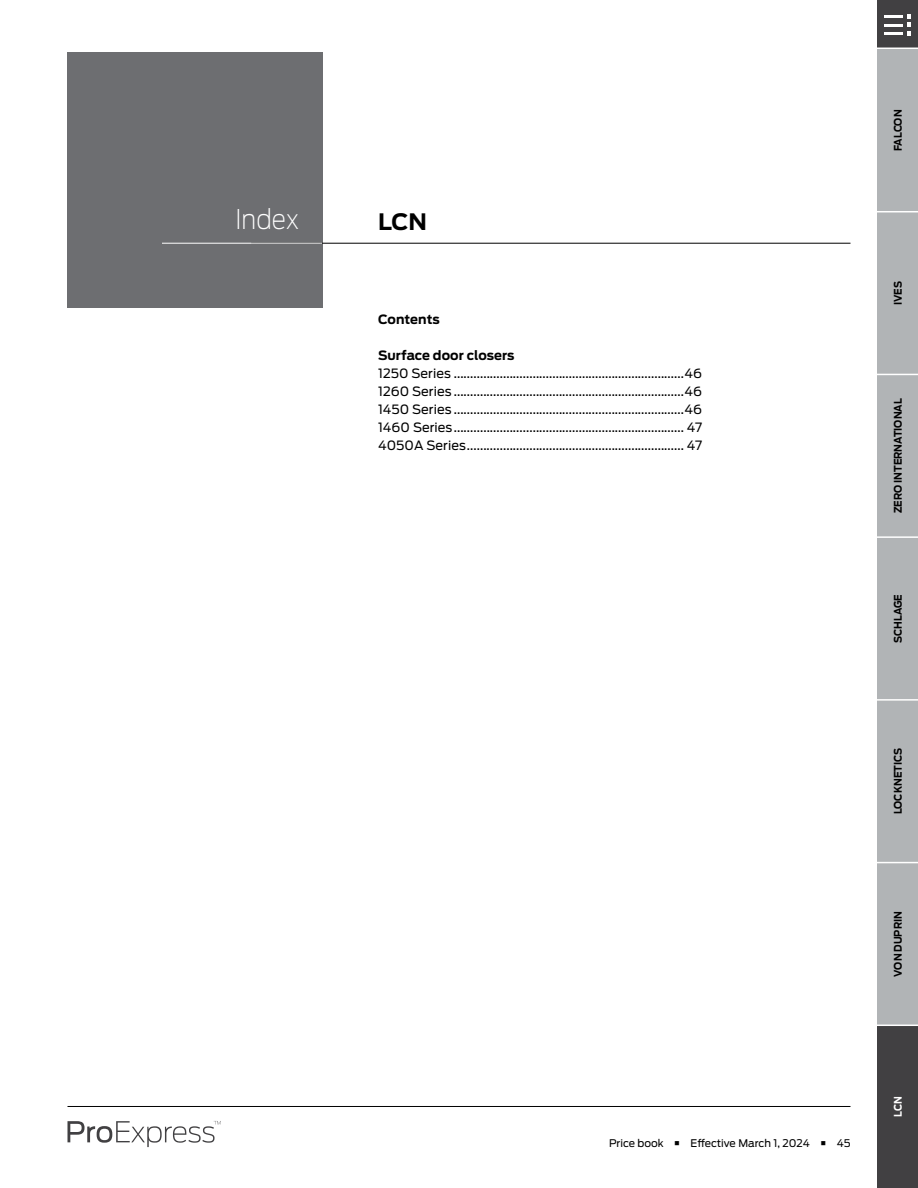
<style>
.page{position:relative;width:918px;height:1188px;background:#fff}
.page>*{position:absolute;margin:0;border:0;box-sizing:border-box;transform-origin:0 0}
.t1{font:200 27px "Antenna";color:#fff;scale:.9 1}
.t2{font:700 22.5px "Antenna";color:#000}
.t3{font:12.75px/18px "Antenna";letter-spacing:.005em;color:#000;text-align:justify}
.t4{font:700 12.75px "Antenna";letter-spacing:.005em;color:#000}
.t5{font:700 10.5px "Antenna";color:#000;scale:.9 1}
.t6{font:10.5px "Antenna";color:#000}
.t7{font:700 10.5px "Antenna";color:#fff;scale:.9 1}
</style>
<div class="page">
<hr style="left:68px;top:1106px;width:782px;height:1px;background:#000">
<svg style="left:68px;top:1121px;width:153px;height:26px"></svg>
<div style="left:68px;top:53px;width:255px;height:255px;background:#6d6e71"></div>
<hr style="left:251px;top:243px;width:599px;height:1px;background:#000">
<hr style="left:162px;top:243px;width:160px;height:1px;background:#fff">
<div style="left:878px;top:0;width:40px;height:48px;background:#414042"></div>
<svg style="left:885px;top:14px;width:26px;height:21px"></svg>
<div style="left:878px;top:49px;width:40px;height:163px;background:#b1b4b6"></div>
<div style="left:878px;top:212px;width:40px;height:162px;background:#b1b4b6"></div>
<div style="left:878px;top:374px;width:40px;height:163px;background:#b1b4b6"></div>
<div style="left:878px;top:537px;width:40px;height:163px;background:#b1b4b6"></div>
<div style="left:878px;top:700px;width:40px;height:163px;background:#b1b4b6"></div>
<div style="left:878px;top:863px;width:40px;height:162px;background:#b1b4b6"></div>
<div style="left:878px;top:1025px;width:40px;height:163px;background:#414042"></div>
<hr style="left:876px;top:211px;width:42px;height:1px;background:#fff">
<hr style="left:876px;top:374px;width:42px;height:1px;background:#fff">
<hr style="left:876px;top:536px;width:42px;height:2px;background:#fff">
<hr style="left:876px;top:699px;width:42px;height:2px;background:#fff">
<hr style="left:876px;top:862px;width:42px;height:1px;background:#fff">
<hr style="left:876px;top:1025px;width:42px;height:1px;background:#fff">
<h1 class="t1" style="left:236px;top:202px;width:72px">Index</h1>
<h2 class="t2" style="left:378px;top:206px;width:50px">LCN</h2>
<p class="t4" style="left:378px;top:311px;width:63px">Contents</p>
<p class="t4" style="left:378px;top:347px;width:138px">Surface door closers</p>
<p class="t3" style="left:378px;top:364px;width:326px">1250 Series ......................................................................46<br>1260 Series ......................................................................46<br>1450 Series ......................................................................46<br>1460 Series...................................................................... 47<br>4050A Series.................................................................. 47</p>
<p class="t5" style="left:891px;top:151px;width:47px;rotate:-90deg">FALCON</p>
<p class="t5" style="left:891px;top:305px;width:28px;rotate:-90deg">IVES</p>
<p class="t5" style="left:891px;top:513px;width:129px;rotate:-90deg">ZERO INTERNATIONAL</p>
<p class="t5" style="left:891px;top:643px;width:56px;rotate:-90deg">SCHLAGE</p>
<p class="t5" style="left:891px;top:814px;width:75px;rotate:-90deg">LOCKNETICS</p>
<p class="t5" style="left:891px;top:977px;width:74px;rotate:-90deg">VON DUPRIN</p>
<p class="t6" style="left:609px;top:1136px;width:243px">Price book ○ Effective March 1, 2024 ○ 45</p>
<p class="t7" style="left:891px;top:1117px;width:24px;rotate:-90deg">LCN</p>
</div>
